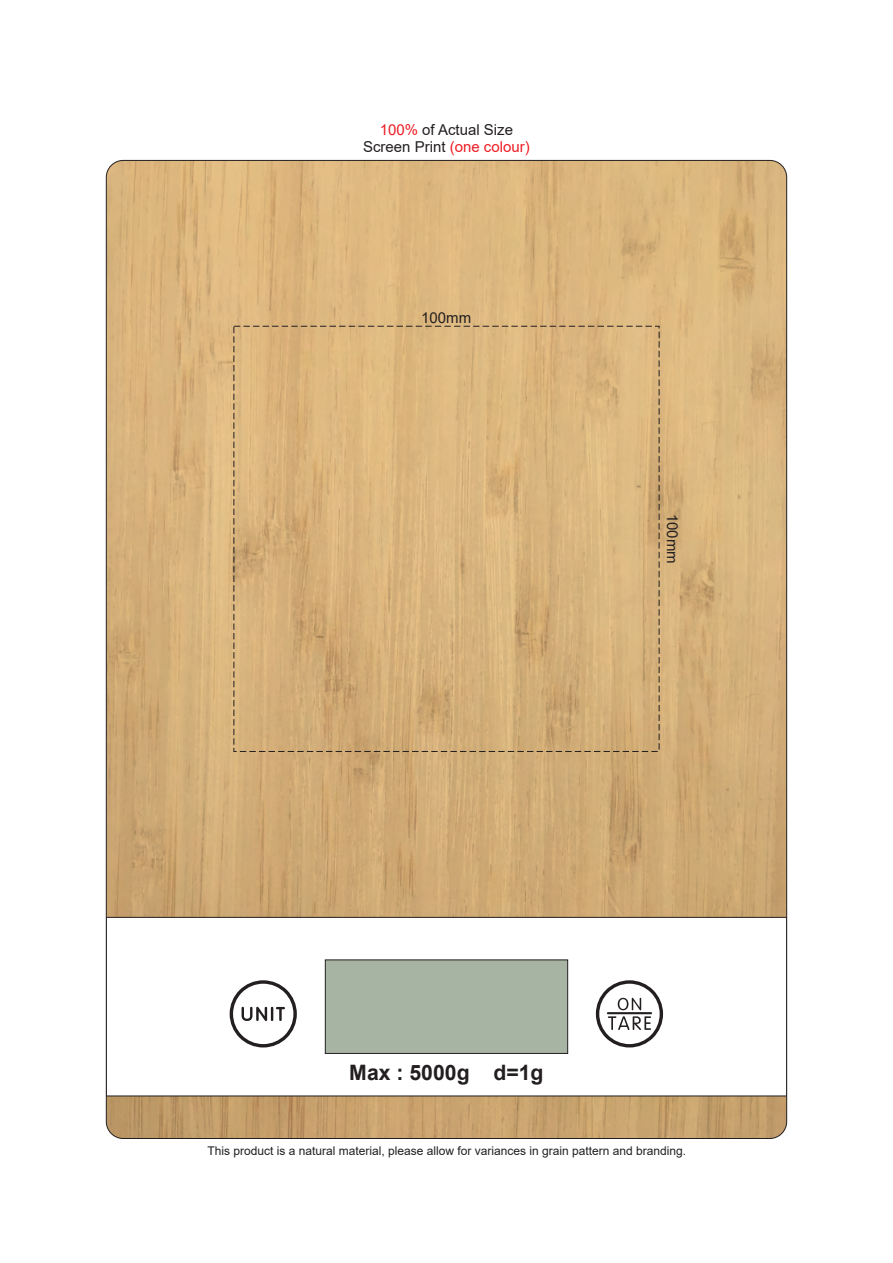
<style>
.page{position:relative;width:893px;height:1263px;background:#fff}
.page>*{position:absolute;margin:0;border:0;box-sizing:border-box;transform-origin:0 0}
.t1{font:700 21.3px "Arial";color:#231f20}
.t2{font:15px/16.8px "Arial";color:#231f20;text-align:center}
.t3{font:12px "Arial";color:#231f20}
.s1{color:#ed1c24}
</style>
<div class="page">
<img style="left:106px;top:160px;width:681px;height:978px;border-radius:17px">
<div style="left:106px;top:917px;width:681px;height:179px;background:#fff;border:1px solid #231f20"></div>
<div style="left:325px;top:959px;width:243px;height:95px;background:#a8b4a3;border:1px solid #231f20"></div>
<svg style="left:230px;top:980px;width:67px;height:67px"></svg>
<svg style="left:596px;top:980px;width:67px;height:67px"></svg>
<p class="t2" style="left:363px;top:122px;width:168px"><span class="s1">100%</span> of Actual Size<br>Screen Print <span class="s1">(one colour)</span></p>
<p class="t2" style="left:421px;top:309px;width:52px">100mm</p>
<p class="t2" style="left:681px;top:513px;width:52px;rotate:90deg">100mm</p>
<h1 class="t1" style="left:349px;top:1057px;width:196px">Max : 5000g d=1g</h1>
<p class="t3" style="left:207px;top:1142px;width:480px">This product is a natural material, please allow for variances in grain pattern and branding.</p>
</div>
